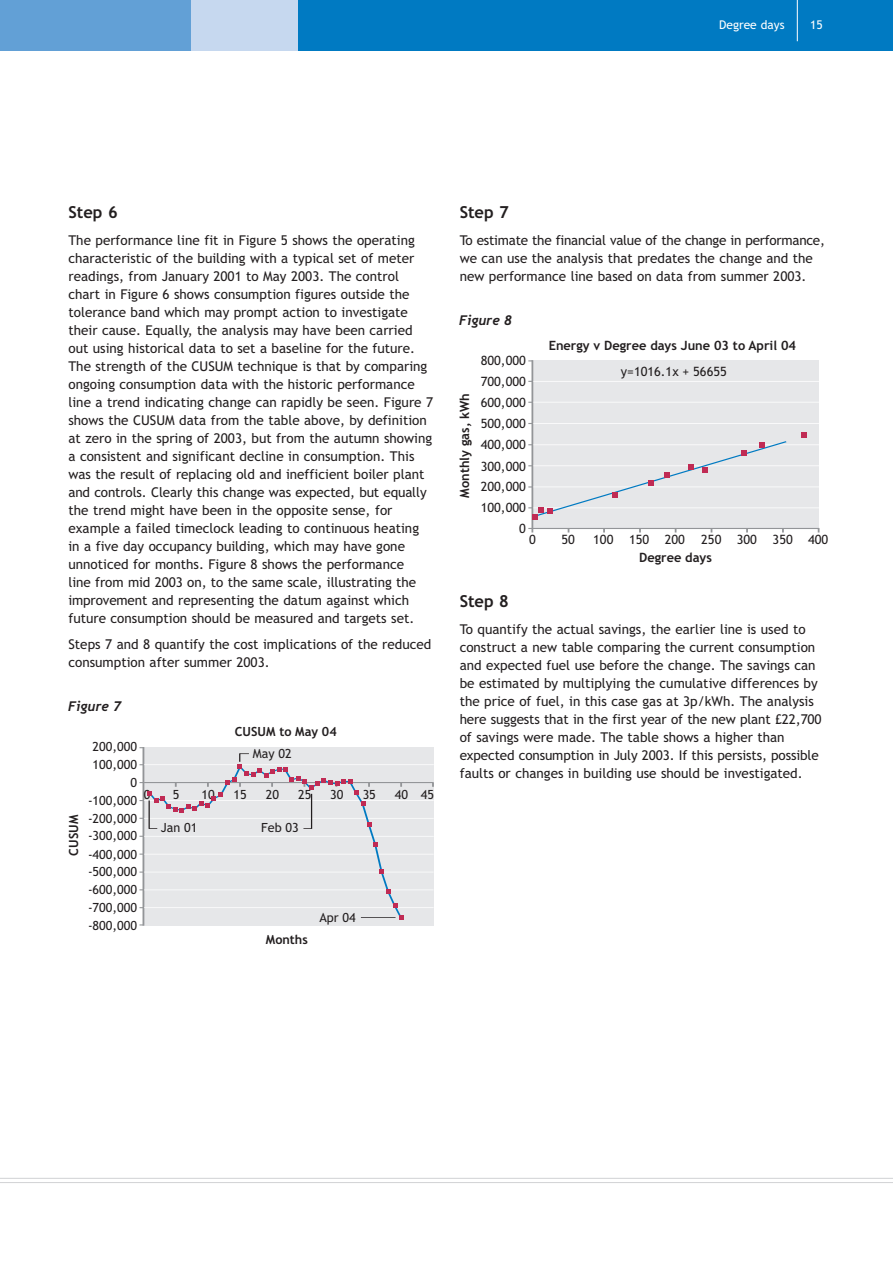
<style>
.page{position:relative;width:893px;height:1263px;background:#fff}
.page>*{position:absolute;margin:0;border:0;box-sizing:border-box;transform-origin:0 0}
.t1{font:700 16.5px "Trebuchet MS";color:#231f20}
.t2{font:13.5px/18px "Trebuchet MS";color:#231f20}
.t3{font:italic 700 13.5px "Trebuchet";color:#231f20}
.t4{font:700 12.9px "Trebuchet MS";color:#231f20}
.t5{font:12.75px/21.1px "Trebuchet MS";color:#231f20}
.t6{font:700 12.75px "Trebuchet MS";color:#231f20}
.t7{font:12.6px "Trebuchet MS";color:#231f20}
.t8{font:700 12.6px "Trebuchet MS";color:#231f20}
.t9{font:12px "Trebuchet MS";color:#fff}
</style>
<div class="page">
<div style="left:298px;top:0;width:595px;height:51px;background:#007ac2"></div>
<div style="left:0;top:0;width:298px;height:51px;background:#62a0d6"></div>
<div style="left:191px;top:0;width:107px;height:51px;background:#c6d8ef"></div>
<hr style="left:797px;top:0;width:1px;height:41px;background:#fff">
<hr style="left:0;top:1178px;width:893px;height:1px;background:#d1d2d4">
<hr style="left:0;top:1182px;width:893px;height:1px;background:#d1d2d4">
<div style="left:143px;top:747px;width:291px;height:179px;background:#e6e7e9"></div>
<hr style="left:144px;top:764px;width:290px;height:1px;background:#fff">
<hr style="left:144px;top:782px;width:290px;height:1px;background:#939598">
<hr style="left:144px;top:800px;width:290px;height:1px;background:#fff">
<hr style="left:144px;top:818px;width:290px;height:1px;background:#fff">
<hr style="left:144px;top:836px;width:290px;height:1px;background:#fff">
<hr style="left:144px;top:854px;width:290px;height:1px;background:#fff">
<hr style="left:144px;top:872px;width:290px;height:1px;background:#fff">
<hr style="left:144px;top:889px;width:290px;height:1px;background:#fff">
<hr style="left:144px;top:907px;width:290px;height:1px;background:#fff">
<svg style="left:139px;top:747px;width:264px;height:179px"></svg>
<div style="left:532px;top:360px;width:287px;height:168px;background:#e6e7e9"></div>
<hr style="left:532px;top:360px;width:1px;height:172px;background:#939598">
<hr style="left:528px;top:528px;width:291px;height:1px;background:#939598">
<hr style="left:533px;top:423px;width:286px;height:1px;background:#fff">
<hr style="left:533px;top:444px;width:286px;height:1px;background:#fff">
<hr style="left:533px;top:507px;width:286px;height:1px;background:#fff">
<hr style="left:533px;top:487px;width:286px;height:1px;background:#fff">
<hr style="left:533px;top:465px;width:286px;height:1px;background:#fff">
<hr style="left:533px;top:381px;width:286px;height:1px;background:#fff">
<hr style="left:533px;top:402px;width:287px;height:1px;background:#fff">
<svg style="left:801px;top:433px;width:5px;height:5px"></svg>
<svg style="left:528px;top:440px;width:260px;height:80px"></svg>
<p class="t9" style="left:719px;top:18px;width:67px">Degree days</p>
<p class="t9" style="left:810px;top:18px;width:14px">15</p>
<p class="t1" style="left:68px;top:203px;width:51px">Step 6</p>
<p class="t2" style="left:68px;top:231px;width:366px">The performance line fit in Figure 5 shows the operating characteristic of the building with a typical set of meter readings, from January 2001 to May 2003. The control chart in Figure 6 shows consumption figures outside the tolerance band which may prompt action to investigate their cause. Equally, the analysis may have been carried out using historical data to set a baseline for the future.<br>The strength of the CUSUM technique is that by comparing ongoing consumption data with the historic performance line a trend indicating change can rapidly be seen. Figure 7 shows the CUSUM data from the table above, by definition at zero in the spring of 2003, but from the autumn showing a consistent and significant decline in consumption. This was the result of replacing old and inefficient boiler plant and controls. Clearly this change was expected, but equally the trend might have been in the opposite sense, for example a failed timeclock leading to continuous heating in a five day occupancy building, which may have gone unnoticed for months. Figure 8 shows the performance<br>line from mid 2003 on, to the same scale, illustrating the improvement and representing the datum against which future consumption should be measured and targets set.</p>
<p class="t2" style="left:68px;top:636px;width:364px">Steps 7 and 8 quantify the cost implications of the reduced consumption after summer 2003.</p>
<p class="t3" style="left:68px;top:698px;width:54px">Figure 7</p>
<p class="t7" style="left:93px;top:740px;width:46px">200,000</p>
<p class="t7" style="left:93px;top:757px;width:46px">100,000</p>
<p class="t7" style="left:130px;top:775px;width:8px">0</p>
<p class="t8" style="left:235px;top:724px;width:103px">CUSUM to May 04</p>
<p class="t7" style="left:253px;top:747px;width:40px">May 02</p>
<p class="t8" style="left:66px;top:856px;width:42px;rotate:-90deg">CUSUM</p>
<p class="t7" style="left:144px;top:787px;width:8px">0</p>
<p class="t7" style="left:173px;top:787px;width:8px">5</p>
<p class="t7" style="left:202px;top:787px;width:15px">10</p>
<p class="t7" style="left:234px;top:787px;width:15px">15</p>
<p class="t7" style="left:266px;top:787px;width:15px">20</p>
<p class="t7" style="left:298px;top:787px;width:15px">25</p>
<p class="t7" style="left:330px;top:787px;width:15px">30</p>
<p class="t7" style="left:363px;top:787px;width:15px">35</p>
<p class="t7" style="left:395px;top:787px;width:41px">40 45</p>
<p class="t7" style="left:88px;top:793px;width:50px">-100,000</p>
<p class="t7" style="left:88px;top:811px;width:50px">-200,000</p>
<p class="t7" style="left:88px;top:828px;width:50px">-300,000</p>
<p class="t7" style="left:88px;top:847px;width:50px">-400,000</p>
<p class="t7" style="left:88px;top:882px;width:50px">-600,000</p>
<p class="t7" style="left:88px;top:918px;width:50px">-800,000</p>
<p class="t7" style="left:88px;top:865px;width:50px">-500,000</p>
<p class="t7" style="left:88px;top:901px;width:50px">-700,000</p>
<p class="t7" style="left:161px;top:820px;width:38px">Jan 01</p>
<p class="t7" style="left:261px;top:820px;width:39px">Feb 03</p>
<p class="t8" style="left:266px;top:932px;width:43px">Months</p>
<p class="t7" style="left:319px;top:910px;width:38px">Apr 04</p>
<p class="t1" style="left:460px;top:203px;width:51px">Step 7</p>
<p class="t2" style="left:460px;top:231px;width:367px">To estimate the financial value of the change in performance, we can use the analysis that predates the change and the new performance line based on data from summer 2003.</p>
<p class="t3" style="left:459px;top:312px;width:54px">Figure 8</p>
<p class="t4" style="left:457px;top:498px;width:106px;rotate:-90deg">Monthly gas, kWh</p>
<p class="t5" style="left:481px;top:350px;width:47px">800,000</p>
<p class="t5" style="left:481px;top:371px;width:47px">700,000<br>600,000</p>
<p class="t5" style="left:481px;top:413px;width:47px">500,000<br>400,000</p>
<p class="t5" style="left:481px;top:456px;width:47px">300,000</p>
<p class="t5" style="left:481px;top:476px;width:47px">200,000<br>100,000</p>
<p class="t5" style="left:519px;top:518px;width:8px">0</p>
<p class="t5" style="left:529px;top:529px;width:8px">0</p>
<p class="t6" style="left:549px;top:338px;width:249px">Energy v Degree days June 03 to April 04</p>
<p class="t5" style="left:621px;top:361px;width:107px">y=1016.1x + 56655</p>
<p class="t5" style="left:562px;top:529px;width:15px">50</p>
<p class="t5" style="left:593px;top:529px;width:93px">100 150 200</p>
<p class="t5" style="left:701px;top:529px;width:129px">250 300 350 400</p>
<p class="t6" style="left:639px;top:550px;width:74px">Degree days</p>
<p class="t1" style="left:460px;top:592px;width:51px">Step 8</p>
<p class="t2" style="left:460px;top:620px;width:363px">To quantify the actual savings, the earlier line is used to construct a new table comparing the current consumption and expected fuel use before the change. The savings can be estimated by multiplying the cumulative differences by the price of fuel, in this case gas at 3p/kWh. The analysis here suggests that in the first year of the new plant £22,700 of savings were made. The table shows a higher than expected consumption in July 2003. If this persists, possible faults or changes in building use should be investigated.</p>
</div>
